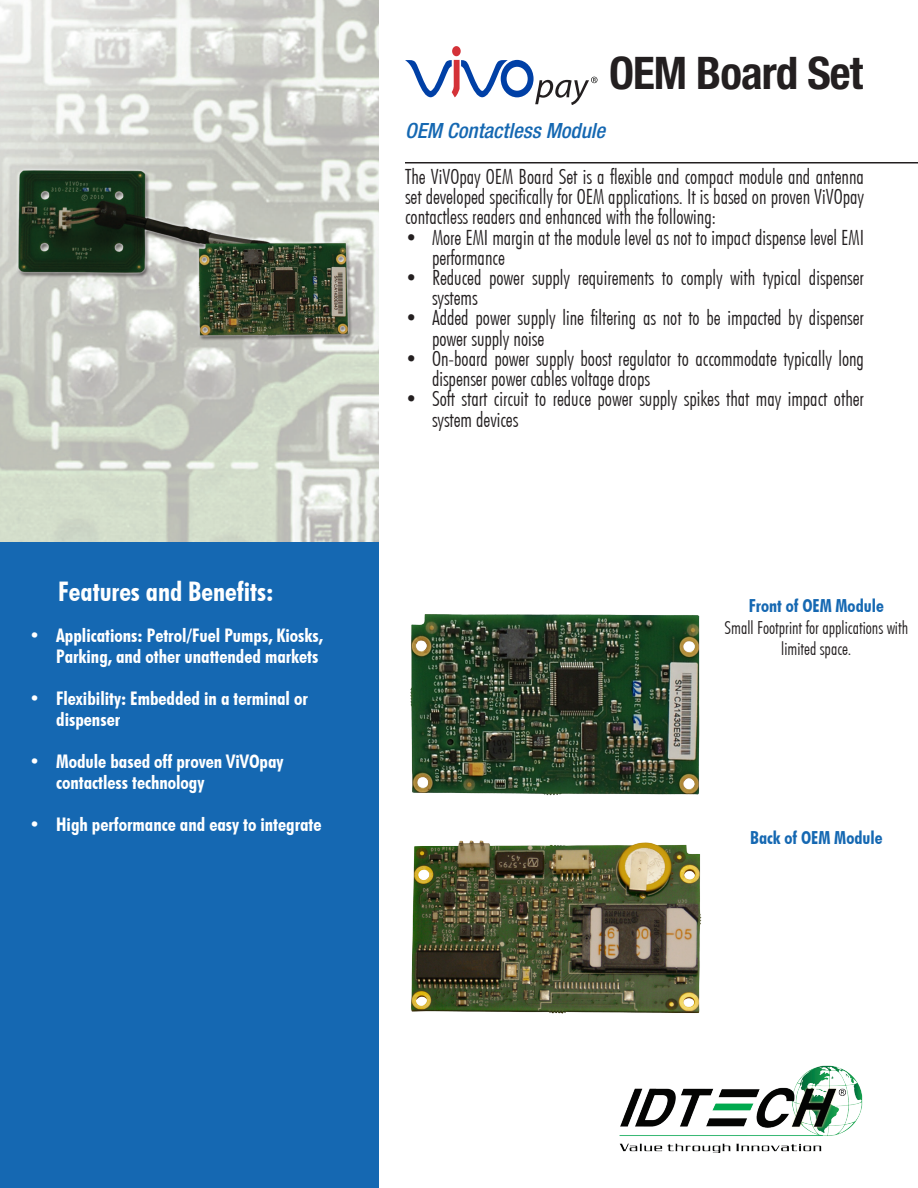
<style>
.page{position:relative;width:918px;height:1188px;background:#fff}
.page>*{position:absolute;margin:0;border:0;box-sizing:border-box;transform-origin:0 0}
.t1{font:700 condensed 45px "Helvetica Neue";letter-spacing:-.02em;color:#231f20}
.t2{font:27px "Futuri Condensed Bold SWFTE";color:#fff}
.t3{font:21px/20.2px "Futuri Condensed Light Regular SWFTE";color:#231f20}
.t4{font:italic 500 condensed 21px "Helvetica Neue";color:#1568b2}
.t5{font:18.75px/21px "Futuri Condensed Bold SWFTE";color:#fff}
.t6{font:18px/21.6px "Futuri Condensed Light Regular SWFTE";color:#231f20;text-align:center}
.t7{font:18px "Futuri Condensed Bold SWFTE";color:#1568b2}
</style>
<div class="page">
<img style="left:0;top:0;width:379px;height:542px">
<div style="left:0;top:542px;width:392px;height:646px;background:#1568b2"></div>
<svg style="left:379px;top:46px;width:342px;height:1142px"></svg>
<hr style="left:405px;top:162px;width:513px;height:2px;background:#231f20">
<img style="left:404px;top:606px;width:301px;height:195px">
<img style="left:405px;top:826px;width:300px;height:208px">
<div style="left:452px;top:46px;width:9px;height:10px;background:#d43238;border-radius:50%"></div>
<svg style="left:405px;top:60px;width:192px;height:45px"></svg>
<img style="left:620px;top:1062px;width:243px;height:90px">
<p class="t2" style="left:58px;top:574px;width:217px">Features and Benefits:</p>
<p class="t5" style="left:29px;top:625px;width:295px;text-align:right">• Applications: Petrol/Fuel Pumps, Kiosks,<br>Parking, and other unattended markets</p>
<p class="t5" style="left:56px;top:688px;width:253px;text-indent:-27px">• Flexibility: Embedded in a terminal or dispenser</p>
<p class="t5" style="left:56px;top:751px;width:229px;text-indent:-27px">• Module based off proven ViVOpay contactless technology</p>
<p class="t5" style="left:29px;top:814px;width:294px">• High performance and easy to integrate</p>
<h1 class="t1" style="left:609px;top:46px;width:256px">OEM Board Set</h1>
<p class="t4" style="left:405px;top:118px;width:202px">OEM Contactless Module</p>
<p class="t3" style="left:405px;top:166px;width:461px;text-align:justify">The ViVOpay OEM Board Set is a flexible and compact module and antenna set developed specifically for OEM applications. It is based on proven ViVOpay contactless readers and enhanced with the following:</p>
<p class="t3" style="left:432px;top:227px;width:434px;text-indent:-27px">• More EMI margin at the module level as not to impact dispense level EMI performance</p>
<p class="t3" style="left:432px;top:267px;width:434px;text-indent:-27px">• Reduced power supply requirements to comply with typical dispenser systems</p>
<p class="t3" style="left:432px;top:308px;width:434px;text-indent:-27px">• Added power supply line filtering as not to be impacted by dispenser power supply noise</p>
<p class="t3" style="left:432px;top:348px;width:434px;text-indent:-27px">• On-board power supply boost regulator to accommodate typically long dispenser power cables voltage drops</p>
<p class="t3" style="left:432px;top:389px;width:434px;text-indent:-27px">• Soft start circuit to reduce power supply spikes that may impact other system devices</p>
<p class="t7" style="left:749px;top:594px;width:136px">Front of OEM Module</p>
<p class="t6" style="left:725px;top:616px;width:185px">Small Footprint for applications with limited space.</p>
<p class="t7" style="left:750px;top:826px;width:134px">Back of OEM Module</p>
</div>
